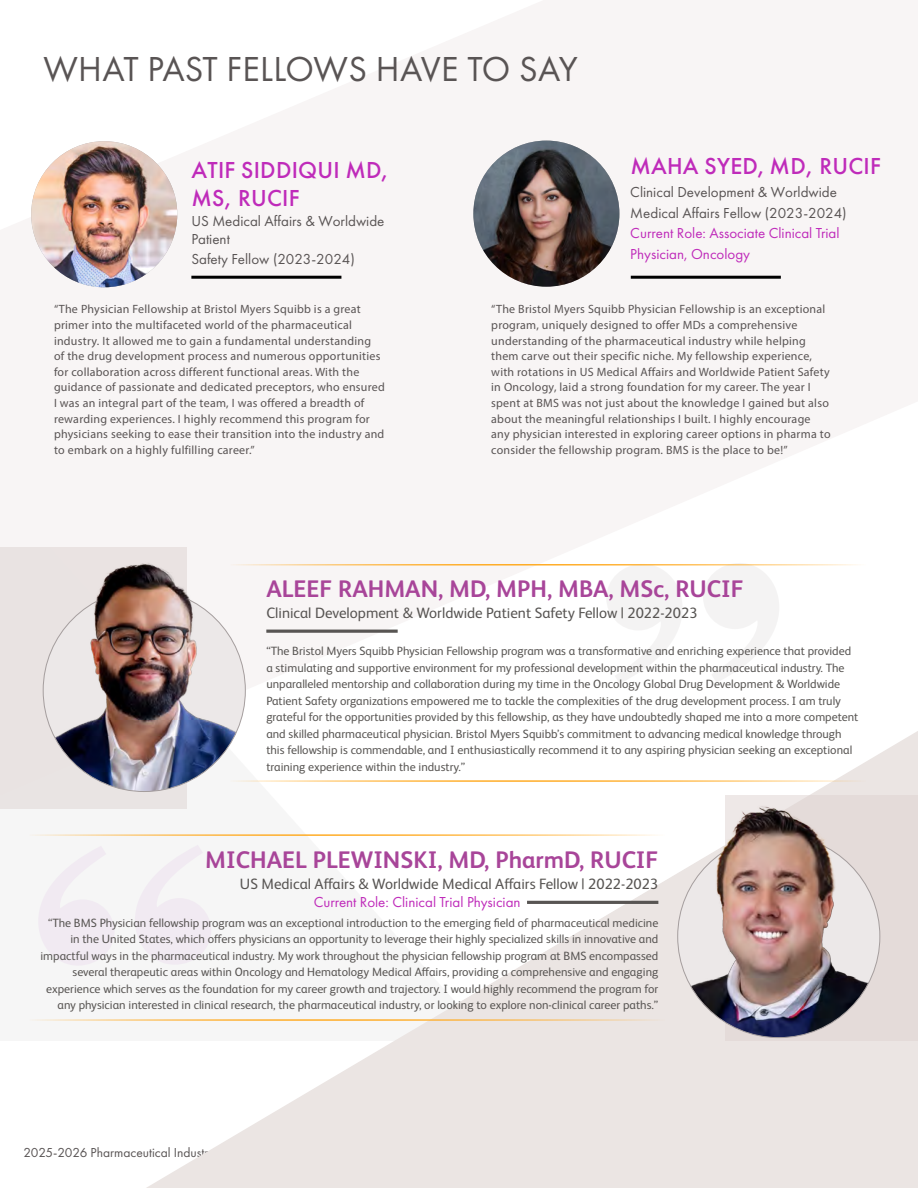
<style>
.page{position:relative;width:918px;height:1188px;background:#fff}
.page>*{position:absolute;margin:0;border:0;box-sizing:border-box;transform-origin:0 0}
.t1{font:36px "Futura PT";letter-spacing:.005em;color:#595454}
.t2{font:700 24px "BMS Humanity";color:#a84599}
.t3{font:500 24px/27.2px "Futura PT";letter-spacing:.01em;color:#bf2bba}
.t4{font:15px/20.4px "Futura PT";color:#595454}
.t5{font:15px "BMS Humanity";color:#585553}
.t6{font:15px/20.4px "Futura PT";color:#bf2bba}
.t7{font:13.5px "Futura PT";color:#595454}
.t8{font:12px/16.5px "BMS Humanity";color:#585553;text-align:right}
.t9{font:12px/15.6px "Myriad Pro";letter-spacing:.02em;color:#595454}
</style>
<div class="page">
<svg style="left:146px;top:1040px;width:772px;height:148px;fill:#ebe5e3"></svg>
<svg style="left:0;top:614px;width:918px;height:426px"></svg>
<svg style="left:38px;top:845px;width:173px;height:121px"></svg>
<svg style="left:606px;top:563px;width:173px;height:121px"></svg>
<div style="left:725px;top:795px;width:193px;height:245px;background:#e4dbd9"></div>
<hr style="left:527px;top:901px;width:131px;height:3px;background:#585553">
<div style="left:0;top:548px;width:187px;height:260px;background:#e9e3e2"></div>
<hr style="left:266px;top:630px;width:132px;height:3px;background:#585553">
<img style="left:43px;top:589px;width:202px;height:203px;border-radius:101px">
<img style="left:65px;top:563px;width:147px;height:173px">
<img style="left:678px;top:835px;width:202px;height:203px;border-radius:101px">
<img style="left:689px;top:794px;width:174px;height:184px">
<hr style="left:230px;top:780px;width:648px;height:2px;background:#ffac25">
<hr style="left:230px;top:564px;width:648px;height:2px;background:#ffac25">
<hr style="left:29px;top:1019px;width:648px;height:2px;background:#ffac25">
<hr style="left:29px;top:834px;width:648px;height:2px;background:#ffac25">
<hr style="left:191px;top:276px;width:150px;height:3px;background:#000">
<hr style="left:631px;top:276px;width:150px;height:3px;background:#000">
<img style="left:473px;top:141px;width:146px;height:146px;border-radius:73px">
<img style="left:31px;top:141px;width:146px;height:146px;border-radius:73px">
<h1 class="t1" style="left:43px;top:48px;width:536px">WHAT PAST FELLOWS HAVE TO SAY</h1>
<h2 class="t3" style="left:191px;top:157px;width:198px">ATIF SIDDIQUI MD,<br>MS, RUCIF</h2>
<p class="t4" style="left:191px;top:212px;width:195px;line-height:18px">US Medical Affairs &amp; Worldwide<br>Patient</p>
<p class="t4" style="left:191px;top:249px;width:165px">Safety Fellow (2023-2024)</p>
<h2 class="t3" style="left:630px;top:152px;width:252px">MAHA SYED, MD, RUCIF</h2>
<p class="t4" style="left:630px;top:182px;width:218px">Clinical Development &amp; Worldwide<br>Medical Affairs Fellow (2023-2024)</p>
<p class="t6" style="left:630px;top:223px;width:211px">Current Role: Associate Clinical Trial<br>Physician, Oncology</p>
<p class="t9" style="left:54px;top:301px;width:332px">“The Physician Fellowship at Bristol Myers Squibb is a great primer into the multifaceted world of the pharmaceutical industry. It allowed me to gain a fundamental understanding<br>of the drug development process and numerous opportunities for collaboration across different functional areas. With the guidance of passionate and dedicated preceptors, who ensured I was an integral part of the team, I was offered a breadth of rewarding experiences. I highly recommend this program for physicians seeking to ease their transition into the industry and to embark on a highly fulfilling career.”</p>
<p class="t9" style="left:491px;top:301px;width:341px">“The Bristol Myers Squibb Physician Fellowship is an exceptional program, uniquely designed to offer MDs a comprehensive understanding of the pharmaceutical industry while helping them carve out their specific niche. My fellowship experience, with rotations in US Medical Affairs and Worldwide Patient Safety in Oncology, laid a strong foundation for my career. The year I spent at BMS was not just about the knowledge I gained but also about the meaningful relationships I built. I highly encourage any physician interested in exploring career options in pharma to consider the fellowship program. BMS is the place to be!”</p>
<h2 class="t2" style="left:266px;top:572px;width:479px">ALEEF RAHMAN, MD, MPH, MBA, MSc, RUCIF</h2>
<p class="t5" style="left:266px;top:602px;width:433px">Clinical Development &amp; Worldwide Patient Safety Fellow | 2022-2023</p>
<p class="t8" style="left:266px;top:642px;width:594px;text-align:left">“The Bristol Myers Squibb Physician Fellowship program was a transformative and enriching experience that provided a stimulating and supportive environment for my professional development within the pharmaceutical industry. The unparalleled mentorship and collaboration during my time in the Oncology Global Drug Development &amp; Worldwide Patient Safety organizations empowered me to tackle the complexities of the drug development process. I am truly grateful for the opportunities provided by this fellowship, as they have undoubtedly shaped me into a more competent and skilled pharmaceutical physician. Bristol Myers Squibb’s commitment to advancing medical knowledge through this fellowship is commendable, and I enthusiastically recommend it to any aspiring physician seeking an exceptional training experience within the industry.”</p>
<h2 class="t2" style="left:205px;top:843px;width:455px">MICHAEL PLEWINSKI, MD, PharmD, RUCIF</h2>
<p class="t5" style="left:240px;top:873px;width:420px">US Medical Affairs &amp; Worldwide Medical Affairs Fellow | 2022-2023</p>
<p class="t6" style="left:314px;top:892px;width:208px">Current Role: Clinical Trial Physician</p>
<p class="t8" style="left:40px;top:913px;width:619px">“The BMS Physician fellowship program was an exceptional introduction to the emerging field of pharmaceutical medicine in the United States, which offers physicians an opportunity to leverage their highly specialized skills in innovative and impactful ways in the pharmaceutical industry. My work throughout the physician fellowship program at BMS encompassed several therapeutic areas within Oncology and Hematology Medical Affairs, providing a comprehensive and engaging experience which serves as the foundation for my career growth and trajectory. I would highly recommend the program for any physician interested in clinical research, the pharmaceutical industry, or looking to explore non-clinical career paths.”</p>
<p class="t7" style="left:23px;top:1144px;width:350px">2025-2026 Pharmaceutical Industry Physician Fellowship Program</p>
</div>
